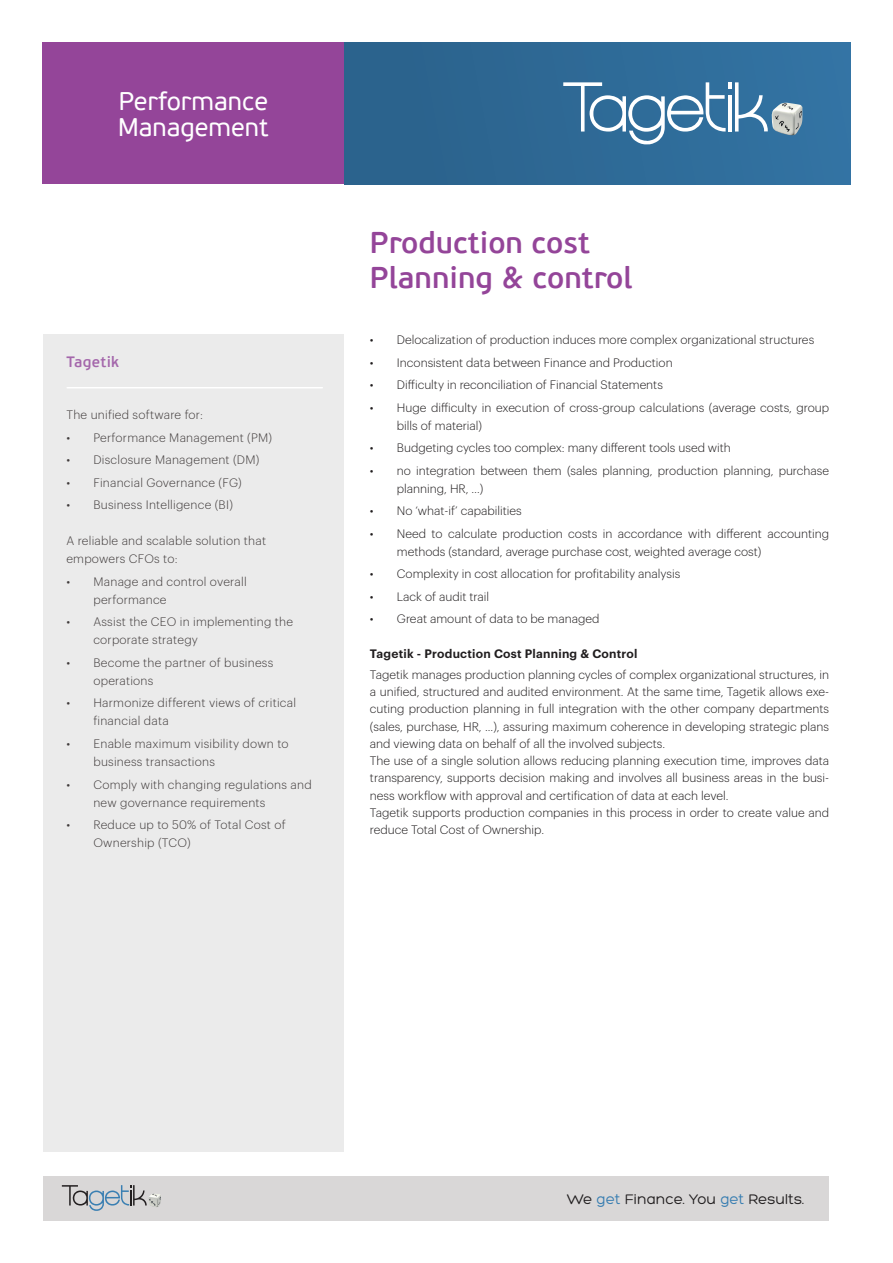
<style>
.page{position:relative;width:893px;height:1263px;background:#fff}
.page>*{position:absolute;margin:0;border:0;box-sizing:border-box;transform-origin:0 0}
.t1{font:600 30px/34.5px "PF Beau Sans Pro";color:#944599}
.t2{font:25.5px/25.5px "PF Beau Sans Pro";color:#fff}
.t3{font:15px "Hero";color:#201d1e}
.t4{font:600 15px "PF Beau Sans Pro";letter-spacing:.02em;color:#a467ab}
.t5{font:300 12px/17.2px "Graphik";color:#201d1e}
.t6{font:300 12px/18px "Graphik";letter-spacing:.02em;color:#403b3b}
.t7{font:600 12px "Graphik";letter-spacing:.02em;color:#201d1e}
.s1{color:#377db1}
</style>
<div class="page">
<div style="left:43px;top:43px;width:301px;height:141px;background:#944599"></div>
<div style="left:344px;top:43px;width:506px;height:141px;background:linear-gradient(to right,#2a618a,#3373a3)"></div>
<svg style="left:563px;top:82px;width:205px;height:62px"></svg>
<img style="left:771px;top:103px;width:31px;height:33px">
<div style="left:44px;top:1175px;width:785px;height:45px;background:#d9d7d7"></div>
<img style="left:148px;top:1193px;width:13px;height:14px">
<svg style="left:62px;top:1185px;width:85px;height:26px"></svg>
<div style="left:44px;top:334px;width:300px;height:818px;background:#ebebeb"></div>
<hr style="left:67px;top:387px;width:255px;height:1px;background:#fff">
<h2 class="t2" style="left:118px;top:89px;width:152px">Performance<br>Management</h2>
<p class="t4" style="left:66px;top:353px;width:54px">Tagetik</p>
<p class="t6" style="left:66px;top:405px;width:138px">The unified software for:</p>
<p class="t6" style="left:66px;top:428px;width:207px">• Performance Management (PM)</p>
<p class="t6" style="left:66px;top:450px;width:194px">• Disclosure Management (DM)</p>
<p class="t6" style="left:66px;top:473px;width:177px">• Financial Governance (FG)</p>
<p class="t6" style="left:66px;top:495px;width:168px">• Business Intelligence (BI)</p>
<p class="t6" style="left:66px;top:531px;width:201px">A reliable and scalable solution that empowers CFOs to:</p>
<p class="t6" style="left:93px;top:572px;width:155px;text-indent:-27px">• Manage and control overall performance</p>
<p class="t6" style="left:93px;top:612px;width:201px;text-indent:-27px">• Assist the CEO in implementing the corporate strategy</p>
<p class="t6" style="left:93px;top:653px;width:181px;text-indent:-27px">• Become the partner of business operations</p>
<p class="t6" style="left:93px;top:693px;width:204px;text-indent:-27px">• Harmonize different views of critical financial data</p>
<p class="t6" style="left:93px;top:734px;width:197px;text-indent:-27px">• Enable maximum visibility down to business transactions</p>
<p class="t6" style="left:93px;top:774px;width:220px;text-indent:-27px">• Comply with changing regulations and new governance requirements</p>
<p class="t6" style="left:93px;top:815px;width:194px;text-indent:-27px">• Reduce up to 50% of Total Cost of<br>Ownership (TCO)</p>
<h1 class="t1" style="left:370px;top:226px;width:264px">Production cost<br>Planning &amp; control</h1>
<p class="t5" style="left:370px;top:330px;width:446px">• Delocalization of production induces more complex organizational structures</p>
<p class="t5" style="left:370px;top:353px;width:304px">• Inconsistent data between Finance and Production</p>
<p class="t5" style="left:370px;top:375px;width:294px">• Difficulty in reconciliation of Financial Statements</p>
<p class="t5" style="left:397px;top:397px;width:434px;line-height:18px;text-indent:-27px">• Huge difficulty in execution of cross-group calculations (average costs, group bills of material)</p>
<p class="t5" style="left:370px;top:438px;width:363px">• Budgeting cycles too complex: many different tools used with</p>
<p class="t5" style="left:397px;top:460px;width:434px;line-height:18px;text-indent:-27px">• no integration between them (sales planning, production planning, purchase planning, HR, …)</p>
<p class="t5" style="left:370px;top:501px;width:153px">• No ‘what-if’ capabilities</p>
<p class="t5" style="left:397px;top:523px;width:434px;line-height:18px;text-indent:-27px">• Need to calculate production costs in accordance with different accounting methods (standard, average purchase cost, weighted average cost)</p>
<p class="t5" style="left:370px;top:564px;width:312px">• Complexity in cost allocation for profitability analysis</p>
<p class="t5" style="left:370px;top:587px;width:121px">• Lack of audit trail</p>
<p class="t5" style="left:370px;top:609px;width:231px">• Great amount of data to be managed</p>
<p class="t7" style="left:370px;top:644px;width:269px">Tagetik - Production Cost Planning &amp; Control</p>
<p class="t5" style="left:370px;top:665px;width:461px">Tagetik manages production planning cycles of complex organizational structures, in a unified, structured and audited environment. At the same time, Tagetik allows exe&shy;cuting production planning in full integration with the other company departments (sales, purchase, HR, ...), assuring maximum coherence in developing strategic plans and viewing data on behalf of all the involved subjects.<br>The use of a single solution allows reducing planning execution time, improves data transparency, supports decision making and involves all business areas in the busi&shy;ness workflow with approval and certification of data at each level.<br>Tagetik supports production companies in this process in order to create value and reduce Total Cost of Ownership.</p>
<p class="t3" style="left:567px;top:1191px;width:239px">We <span class="s1">get</span> Finance. You <span class="s1">get</span> Results.</p>
</div>
